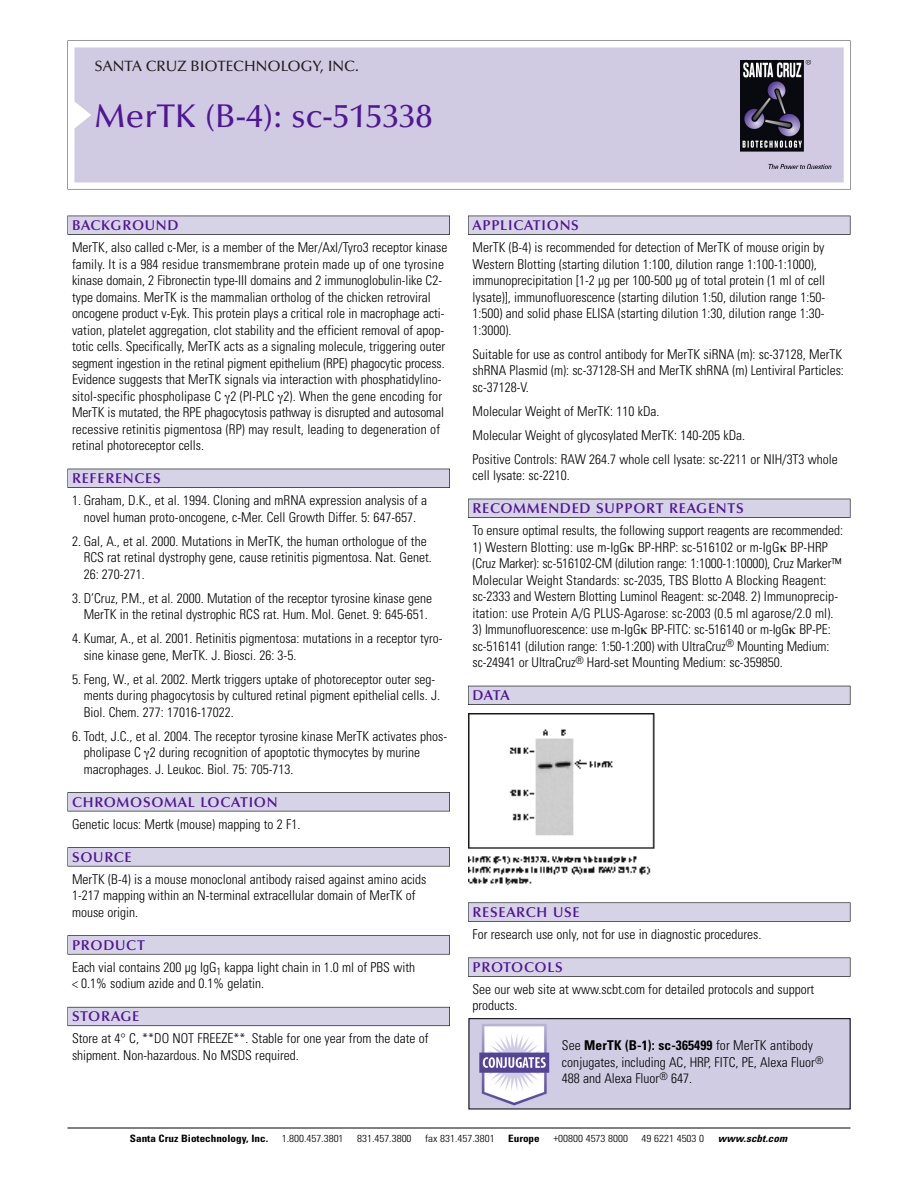
<style>
.page{position:relative;width:918px;height:1188px;background:#fff}
.page>*{position:absolute;margin:0;border:0;box-sizing:border-box;transform-origin:0 0}
.t1{font:500 33px "Optima";color:#511695}
.t2{font:500 15px "Optima";color:#231f20}
.t3{font:600 14.25px "Optima";letter-spacing:.05em;color:#511695}
.t4{font:300 condensed 13.5px/16.5px "Univers";color:#000}
.t5{font:300 condensed 10.2px "Univers";color:#000;scale:1.1 1}
.t6{font:700 condensed 10.2px "Univers";color:#000;scale:1.1 1}
.t7{font:italic 700 condensed 10.2px "Univers";letter-spacing:.005em;color:#000;scale:1.1 1}
.s1{font-weight:700}
</style>
<div class="page">
<svg style="left:68px;top:40px;width:783px;height:149px"></svg>
<div style="left:74px;top:47px;width:770px;height:135px;background:#d1cae3"></div>
<img style="left:741px;top:60px;width:90px;height:108px">
<div style="left:68px;top:216px;width:382px;height:19px;background:#525155"></div>
<div style="left:68px;top:216px;width:381px;height:18px;background:#d7d3e7"></div>
<div style="left:68px;top:469px;width:382px;height:19px;background:#515055"></div>
<div style="left:68px;top:469px;width:381px;height:18px;background:#d7d3e7"></div>
<div style="left:68px;top:792px;width:382px;height:19px;background:#545357"></div>
<div style="left:68px;top:793px;width:381px;height:18px;background:#d7d3e7"></div>
<div style="left:68px;top:847px;width:382px;height:19px;background:#575759"></div>
<div style="left:68px;top:848px;width:381px;height:18px;background:#d7d3e7"></div>
<svg style="left:68px;top:935px;width:382px;height:20px"></svg>
<div style="left:68px;top:936px;width:381px;height:18px;background:#d7d3e7"></div>
<div style="left:68px;top:1007px;width:382px;height:19px;background:#66646e"></div>
<div style="left:68px;top:1007px;width:381px;height:18px;background:#d7d3e7"></div>
<div style="left:468px;top:216px;width:382px;height:19px;background:#525155"></div>
<div style="left:468px;top:216px;width:382px;height:18px;background:#d7d3e7"></div>
<div style="left:468px;top:499px;width:382px;height:19px;background:#515055"></div>
<div style="left:468px;top:499px;width:382px;height:18px;background:#d7d3e7"></div>
<div style="left:468px;top:686px;width:382px;height:19px;background:#525158"></div>
<div style="left:468px;top:686px;width:382px;height:18px;background:#d7d3e7"></div>
<svg style="left:468px;top:902px;width:382px;height:20px"></svg>
<div style="left:468px;top:903px;width:382px;height:18px;background:#d7d3e7"></div>
<div style="left:468px;top:958px;width:382px;height:19px;background:#575759"></div>
<div style="left:468px;top:958px;width:382px;height:18px;background:#d7d3e7"></div>
<hr style="left:68px;top:1128px;width:782px;height:1px;background:#000">
<img style="left:468px;top:713px;width:186px;height:173px">
<img style="left:471px;top:1020px;width:377px;height:87px">
<div style="left:469px;top:1018px;width:381px;height:91px;border:1px solid #000"></div>
<p class="t2" style="left:94px;top:61px;width:266px">SANTA CRUZ BIOTECHNOLOGY, INC.</p>
<h1 class="t1" style="left:94px;top:103px;width:339px">MerTK (B-4): sc-515338</h1>
<p class="t3" style="left:72px;top:219px;width:108px">BACKGROUND</p>
<p class="t4" style="left:72px;top:240px;width:377px">MerTK, also called c-Mer, is a member of the Mer/Axl/Tyro3 receptor kinase family. It is a 984 residue transmembrane protein made up of one tyrosine kinase domain, 2 Fibronectin type-III domains and 2 immunoglobulin-like C2- type domains. MerTK is the mammalian ortholog of the chicken retroviral oncogene product v-Eyk. This protein plays a critical role in macrophage acti&shy;vation, platelet aggregation, clot stability and the efficient removal of apop&shy;totic cells. Specifically, MerTK acts as a signaling molecule, triggering outer segment ingestion in the retinal pigment epithelium (RPE) phagocytic process.<br>Evidence suggests that MerTK signals via interaction with phosphatidylino&shy;sitol-specific phospholipase C 2 (PI-PLC 2). When the gene encoding for MerTK is mutated, the RPE phagocytosis pathway is disrupted and autosomal recessive retinitis pigmentosa (RP) may result, leading to degeneration of retinal photoreceptor cells.</p>
<p class="t3" style="left:72px;top:473px;width:90px">REFERENCES</p>
<p class="t4" style="left:72px;top:493px;width:357px;text-align:center">1. Graham, D.K., et al. 1994. Cloning and mRNA expression analysis of a novel human proto-oncogene, c-Mer. Cell Growth Differ. 5: 647-657.</p>
<p class="t4" style="left:84px;top:534px;width:350px;text-indent:-12px">2. Gal, A., et al. 2000. Mutations in MerTK, the human orthologue of the<br>RCS rat retinal dystrophy gene, cause retinitis pigmentosa. Nat. Genet.<br>26: 270-271.</p>
<p class="t4" style="left:72px;top:591px;width:362px;text-align:center">3. D’Cruz, P.M., et al. 2000. Mutation of the receptor tyrosine kinase gene<br>MerTK in the retinal dystrophic RCS rat. Hum. Mol. Genet. 9: 645-651.</p>
<p class="t4" style="left:84px;top:631px;width:361px;text-indent:-12px">4. Kumar, A., et al. 2001. Retinitis pigmentosa: mutations in a receptor tyro&shy;sine kinase gene, MerTK. J. Biosci. 26: 3-5.</p>
<p class="t4" style="left:84px;top:672px;width:358px;text-indent:-12px">5. Feng, W., et al. 2002. Mertk triggers uptake of photoreceptor outer seg&shy;ments during phagocytosis by cultured retinal pigment epithelial cells. J.<br>Biol. Chem. 277: 17016-17022.</p>
<p class="t4" style="left:84px;top:729px;width:365px;text-indent:-12px">6. Todt, J.C., et al. 2004. The receptor tyrosine kinase MerTK activates phos&shy;pholipase C 2 during recognition of apoptotic thymocytes by murine macrophages. J. Leukoc. Biol. 75: 705-713.</p>
<p class="t3" style="left:72px;top:796px;width:207px">CHROMOSOMAL LOCATION</p>
<p class="t4" style="left:72px;top:817px;width:230px">Genetic locus: Mertk (mouse) mapping to 2 F1.</p>
<p class="t3" style="left:72px;top:851px;width:61px">SOURCE</p>
<p class="t4" style="left:72px;top:872px;width:356px">MerTK (B-4) is a mouse monoclonal antibody raised against amino acids<br>1-217 mapping within an N-terminal extracellular domain of MerTK of mouse origin.</p>
<p class="t3" style="left:72px;top:939px;width:74px">PRODUCT</p>
<p class="t4" style="left:72px;top:960px;width:345px">Each vial contains 200 µg IgG<sub>1</sub> kappa light chain in 1.0 ml of PBS with &lt; 0.1% sodium azide and 0.1% gelatin.</p>
<p class="t3" style="left:72px;top:1011px;width:69px">STORAGE</p>
<p class="t4" style="left:72px;top:1031px;width:358px">Store at 4° C, **DO NOT FREEZE**. Stable for one year from the date of shipment. Non-hazardous. No MSDS required.</p>
<p class="t3" style="left:473px;top:219px;width:108px">APPLICATIONS</p>
<p class="t4" style="left:473px;top:240px;width:354px">MerTK (B-4) is recommended for detection of MerTK of mouse origin by Western Blotting (starting dilution 1:100, dilution range 1:100-1:1000), immunoprecipitation [1-2 µg per 100-500 µg of total protein (1 ml of cell lysate)], immunofluorescence (starting dilution 1:50, dilution range 1:50- 1:500) and solid phase ELISA (starting dilution 1:30, dilution range 1:30- 1:3000).</p>
<p class="t4" style="left:473px;top:347px;width:373px">Suitable for use as control antibody for MerTK siRNA (m): sc-37128, MerTK shRNA Plasmid (m): sc-37128-SH and MerTK shRNA (m) Lentiviral Particles: sc-37128-V.</p>
<p class="t4" style="left:473px;top:400px;width:367px;line-height:24px">Molecular Weight of MerTK: 110 kDa.<br>Molecular Weight of glycosylated MerTK: 140-205 kDa.<br>Positive Controls: RAW 264.7 whole cell lysate: sc-2211 or NIH/3T3 whole</p>
<p class="t4" style="left:473px;top:468px;width:99px">cell lysate: sc-2210.</p>
<p class="t3" style="left:473px;top:503px;width:273px">RECOMMENDED SUPPORT REAGENTS</p>
<p class="t4" style="left:473px;top:523px;width:372px">To ensure optimal results, the following support reagents are recommended:</p>
<p class="t4" style="left:473px;top:540px;width:370px">1) Western Blotting: use m-IgG BP-HRP: sc-516102 or m-IgG BP-HRP (Cruz Marker): sc-516102-CM (dilution range: 1:1000-1:10000), Cruz Marker™ Molecular Weight Standards: sc-2035, TBS Blotto A Blocking Reagent: sc-2333 and Western Blotting Luminol Reagent: sc-2048. 2) Immunoprecip&shy;itation: use Protein A/G PLUS-Agarose: sc-2003 (0.5 ml agarose/2.0 ml).</p>
<p class="t4" style="left:473px;top:622px;width:360px;text-align:justify">3) Immunofluorescence: use m-IgG BP-FITC: sc-516140 or m-IgG BP-PE: sc-516141 (dilution range: 1:50-1:200) with UltraCruz<sup>®</sup> Mounting Medium: sc-24941 or UltraCruz<sup>®</sup> Hard-set Mounting Medium: sc-359850.</p>
<p class="t3" style="left:473px;top:690px;width:39px">DATA</p>
<p class="t3" style="left:473px;top:906px;width:109px">RESEARCH USE</p>
<p class="t4" style="left:473px;top:927px;width:290px">For research use only, not for use in diagnostic procedures.</p>
<p class="t3" style="left:473px;top:961px;width:92px">PROTOCOLS</p>
<p class="t4" style="left:473px;top:982px;width:343px">See our web site at www.scbt.com for detailed protocols and support products.</p>
<p class="t4" style="left:562px;top:1039px;width:263px">See <span class="s1">MerTK (B-1): sc-365499</span> for MerTK antibody conjugates, including AC, HRP, FITC, PE, Alexa Fluor<sup>®<br></sup>488 and Alexa Fluor<sup>®</sup> 647.</p>
<p class="t6" style="left:130px;top:1135px;width:127px">Santa Cruz Biotechnology, Inc.</p>
<p class="t5" style="left:282px;top:1135px;width:58px">1.800.457.3801</p>
<p class="t5" style="left:357px;top:1135px;width:51px">831.457.3800</p>
<p class="t5" style="left:425px;top:1135px;width:65px">fax 831.457.3801</p>
<p class="t6" style="left:508px;top:1135px;width:30px">Europe</p>
<p class="t5" style="left:553px;top:1135px;width:69px">+00800 4573 8000</p>
<p class="t5" style="left:642px;top:1135px;width:58px">49 6221 4503 0</p>
<p class="t7" style="left:718px;top:1135px;width:64px">www.scbt.com</p>
</div>
